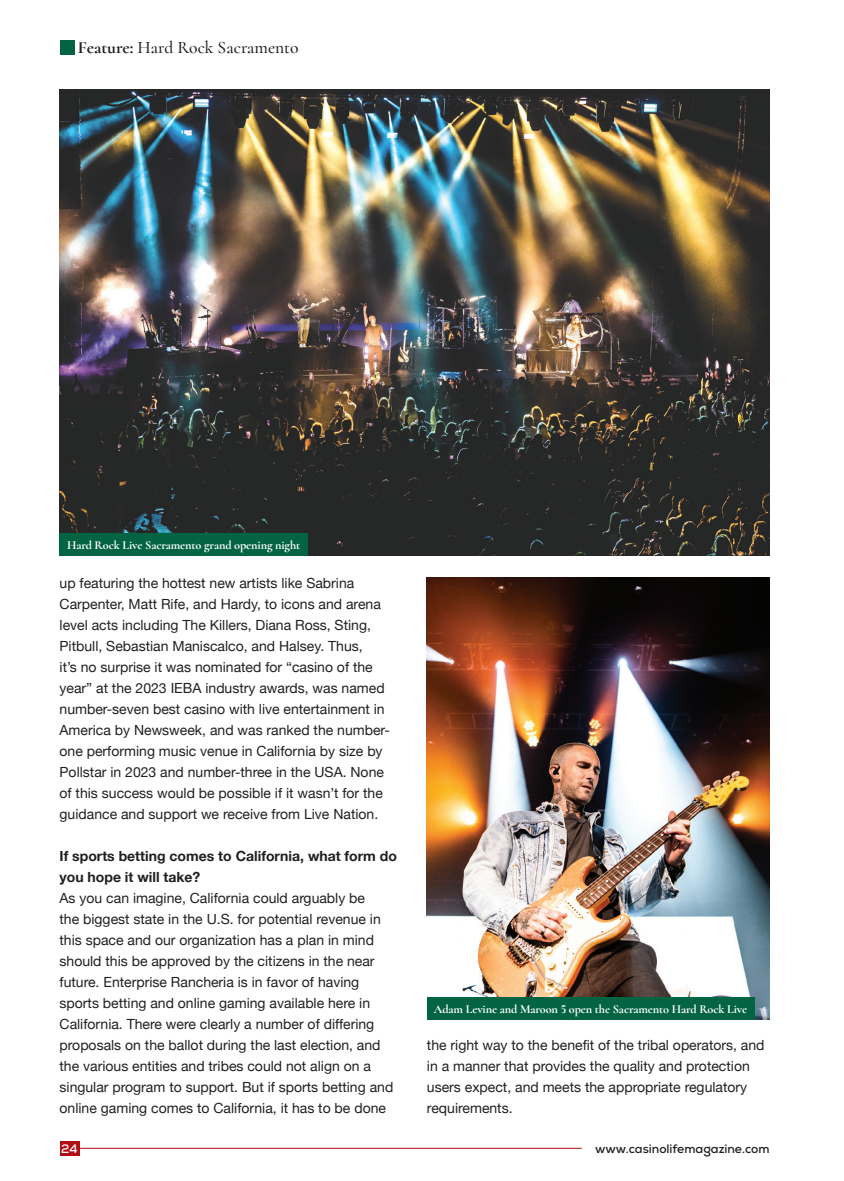
<style>
.page{position:relative;width:844px;height:1181px;background:#fff}
.page>*{position:absolute;margin:0;border:0;box-sizing:border-box;transform-origin:0 0}
.NormalCL{font:500 17.5px "Cormorant";color:#231f20}
.Normal_CL{font:14px/21px "Helvetica Neue";color:#231f20}
.Normal_CL-2{font:700 14px/21px "Helvetica Neue";color:#231f20}
.sub_header_CL{font:700 12.25px "Cormorant";letter-spacing:-.01em;color:#fff}
.t1{font:700 12.25px "Nexa";color:#231f20}
.t2{font:700 12.25px "Nexa";color:#fff}
.s1{font-weight:700}
</style>
<div class="page">
<hr style="left:74px;top:1148px;width:507px;height:1px;background:#b00d15">
<div style="left:60px;top:1141px;width:19px;height:15px;background:#b00d15"></div>
<img style="left:60px;top:89px;width:709px;height:467px">
<img style="left:427px;top:578px;width:342px;height:441px">
<div style="left:60px;top:40px;width:14px;height:15px;background:#026442"></div>
<div style="left:60px;top:533px;width:248px;height:23px;background:#026442"></div>
<div style="left:427px;top:997px;width:327px;height:22px;background:#026442"></div>
<p class="NormalCL" style="left:78px;top:36px;width:222px"><span class="s1">Feature:</span> Hard Rock Sacramento</p>
<p class="sub_header_CL" style="left:67px;top:538px;width:234px">Hard Rock Live Sacramento grand opening night</p>
<p class="Normal_CL" style="left:60px;top:573px;width:332px">up featuring the hottest new artists like Sabrina Carpenter, Matt Rife, and Hardy, to icons and arena level acts including The Killers, Diana Ross, Sting, Pitbull, Sebastian Maniscalco, and Halsey. Thus,<br>it’s no surprise it was nominated for “casino of the year” at the 2023 IEBA industry awards, was named number-seven best casino with live entertainment in America by Newsweek, and was ranked the number&shy;one performing music venue in California by size by Pollstar in 2023 and number-three in the USA. None of this success would be possible if it wasn’t for the guidance and support we receive from Live Nation.</p>
<p class="Normal_CL-2" style="left:60px;top:846px;width:339px">If sports betting comes to California, what form do you hope it will take?</p>
<p class="Normal_CL" style="left:60px;top:888px;width:335px">As you can imagine, California could arguably be<br>the biggest state in the U.S. for potential revenue in this space and our organization has a plan in mind should this be approved by the citizens in the near future. Enterprise Rancheria is in favor of having sports betting and online gaming available here in California. There were clearly a number of differing proposals on the ballot during the last election, and the various entities and tribes could not align on a singular program to support. But if sports betting and online gaming comes to California, it has to be done</p>
<p class="sub_header_CL" style="left:433px;top:1001px;width:315px">Adam Levine and Maroon 5 open the Sacramento Hard Rock Live</p>
<p class="Normal_CL" style="left:427px;top:1035px;width:339px">the right way to the benefit of the tribal operators, and in a manner that provides the quality and protection users expect, and meets the appropriate regulatory requirements.</p>
<p class="t2" style="left:61px;top:1141px;width:18px">24</p>
<p class="t1" style="left:595px;top:1141px;width:176px">www.casinolifemagazine.com</p>
</div>
